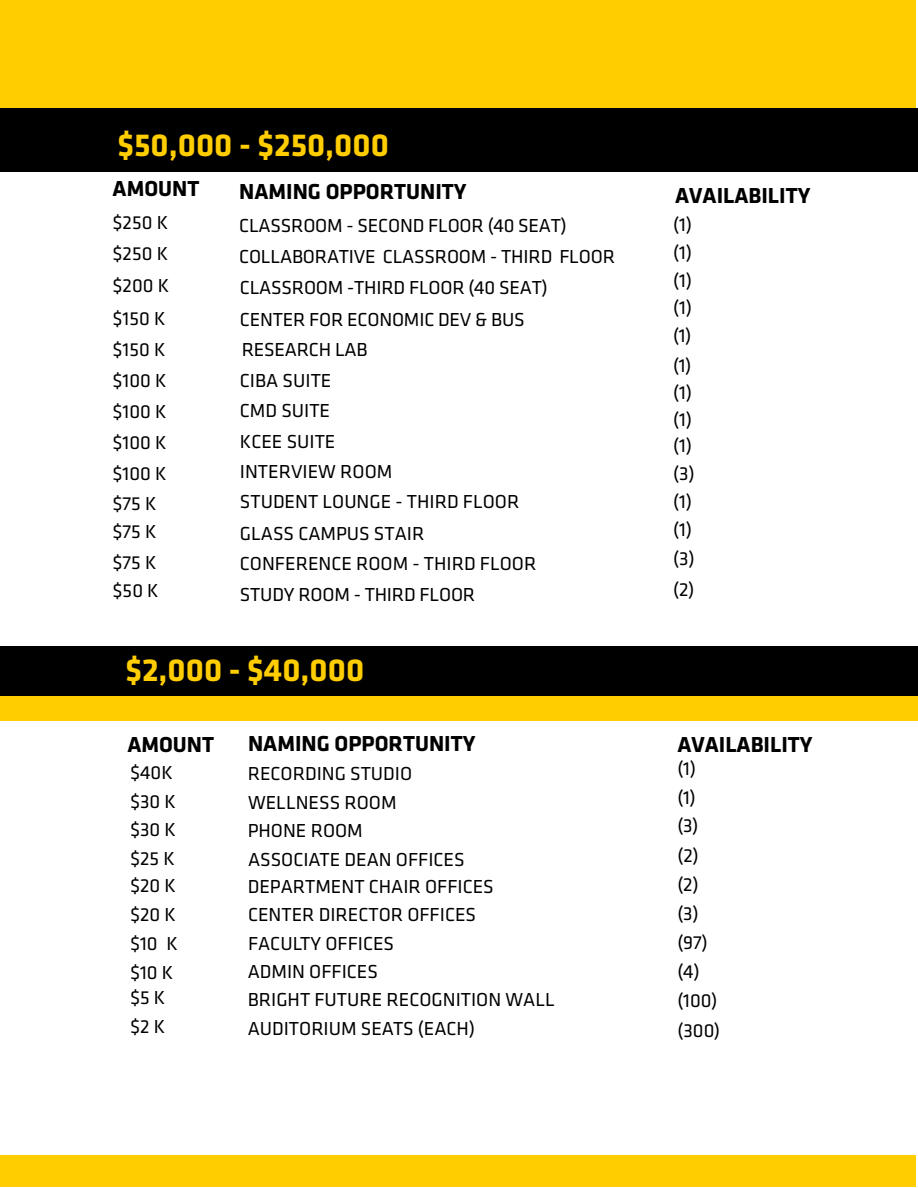
<style>
.page{position:relative;width:918px;height:1188px;background:#fff}
.page>*{position:absolute;margin:0;border:0;box-sizing:border-box;transform-origin:0 0}
.t1{font:700 33px "Klavika";color:#ffcd00}
.t2{font:700 22.5px "Klavika";color:#000}
.t3{font:19.5px/28.2px "Klavika";color:#000}
</style>
<div class="page">
<div style="left:0;top:0;width:916px;height:123px;background:#ffcd00"></div>
<div style="left:0;top:671px;width:918px;height:50px;background:#ffcd00"></div>
<div style="left:0;top:108px;width:918px;height:63px;background:#000"></div>
<div style="left:0;top:646px;width:918px;height:49px;background:#000"></div>
<div style="left:0;top:1155px;width:916px;height:31px;background:#ffcd00"></div>
<h1 class="t1" style="left:118px;top:127px;width:273px">$50,000 - $250,000</h1>
<p class="t2" style="left:113px;top:176px;width:88px">AMOUNT</p>
<p class="t2" style="left:239px;top:180px;width:229px">NAMING OPPORTUNITY</p>
<p class="t3" style="left:239px;top:209px;width:377px;line-height:31.3px">CLASSROOM - SECOND FLOOR (40 SEAT)<br>COLLABORATIVE CLASSROOM - THIRD FLOOR CLASSROOM -THIRD FLOOR (40 SEAT)<br>CENTER FOR ECONOMIC DEV &amp; BUS</p>
<p class="t2" style="left:675px;top:183px;width:137px">AVAILABILITY</p>
<p class="t3" style="left:673px;top:211px;width:20px;line-height:27.5px;text-align:justify">(1) (1) (1) (1)</p>
<p class="t3" style="left:113px;top:207px;width:57px">$250 K</p>
<p class="t3" style="left:113px;top:239px;width:57px">$250 K</p>
<p class="t3" style="left:113px;top:271px;width:58px">$200 K</p>
<p class="t3" style="left:113px;top:304px;width:55px">$150 K</p>
<p class="t3" style="left:673px;top:321px;width:20px">(1)</p>
<p class="t3" style="left:113px;top:335px;width:55px">$150 K</p>
<p class="t3" style="left:240px;top:334px;width:298px;line-height:30.6px">RESEARCH LAB<br>CIBA SUITE<br>CMD SUITE<br>KCEE SUITE<br>INTERVIEW ROOM<br>STUDENT LOUNGE - THIRD FLOOR<br>GLASS CAMPUS STAIR<br>CONFERENCE ROOM - THIRD FLOOR</p>
<p class="t3" style="left:673px;top:351px;width:20px">(1)</p>
<p class="t3" style="left:113px;top:366px;width:56px">$100 K</p>
<p class="t3" style="left:673px;top:377px;width:20px">(1)</p>
<p class="t3" style="left:113px;top:397px;width:56px">$100 K</p>
<p class="t3" style="left:673px;top:405px;width:20px;line-height:26.2px">(1) (1)</p>
<p class="t3" style="left:113px;top:428px;width:56px">$100 K</p>
<p class="t3" style="left:113px;top:458px;width:56px">$100 K</p>
<p class="t3" style="left:673px;top:459px;width:23px">(3)</p>
<p class="t3" style="left:673px;top:487px;width:20px">(1)</p>
<p class="t3" style="left:113px;top:488px;width:46px">$75 K</p>
<p class="t3" style="left:673px;top:515px;width:20px">(1)</p>
<p class="t3" style="left:113px;top:517px;width:46px">$75 K</p>
<p class="t3" style="left:113px;top:548px;width:46px">$75 K</p>
<p class="t3" style="left:673px;top:543px;width:23px">(3)</p>
<p class="t3" style="left:113px;top:576px;width:48px">$50 K</p>
<p class="t3" style="left:240px;top:580px;width:237px">STUDY ROOM - THIRD FLOOR</p>
<h1 class="t1" style="left:125px;top:652px;width:240px">$2,000 - $40,000</h1>
<p class="t2" style="left:127px;top:732px;width:88px">AMOUNT</p>
<p class="t3" style="left:130px;top:758px;width:49px">$40K $30 K $30 K $25 K $20 K $20 K $10 K $10 K</p>
<p class="t3" style="left:130px;top:983px;width:37px">$5 K $2 K</p>
<p class="t2" style="left:248px;top:731px;width:229px">NAMING OPPORTUNITY</p>
<p class="t3" style="left:248px;top:759px;width:309px">RECORDING STUDIO<br>WELLNESS ROOM<br>PHONE ROOM<br>ASSOCIATE DEAN OFFICES<br>DEPARTMENT CHAIR OFFICES<br>CENTER DIRECTOR OFFICES<br>FACULTY OFFICES<br>ADMIN OFFICES<br>BRIGHT FUTURE RECOGNITION WALL<br>AUDITORIUM SEATS (EACH)</p>
<p class="t3" style="left:673px;top:575px;width:23px">(2)</p>
<p class="t2" style="left:677px;top:732px;width:137px">AVAILABILITY</p>
<p class="t3" style="left:677px;top:754px;width:44px;line-height:29px">(1)<br>(1) (3) (2) (2) (3) (97) (4) (100) (300)</p>
</div>
